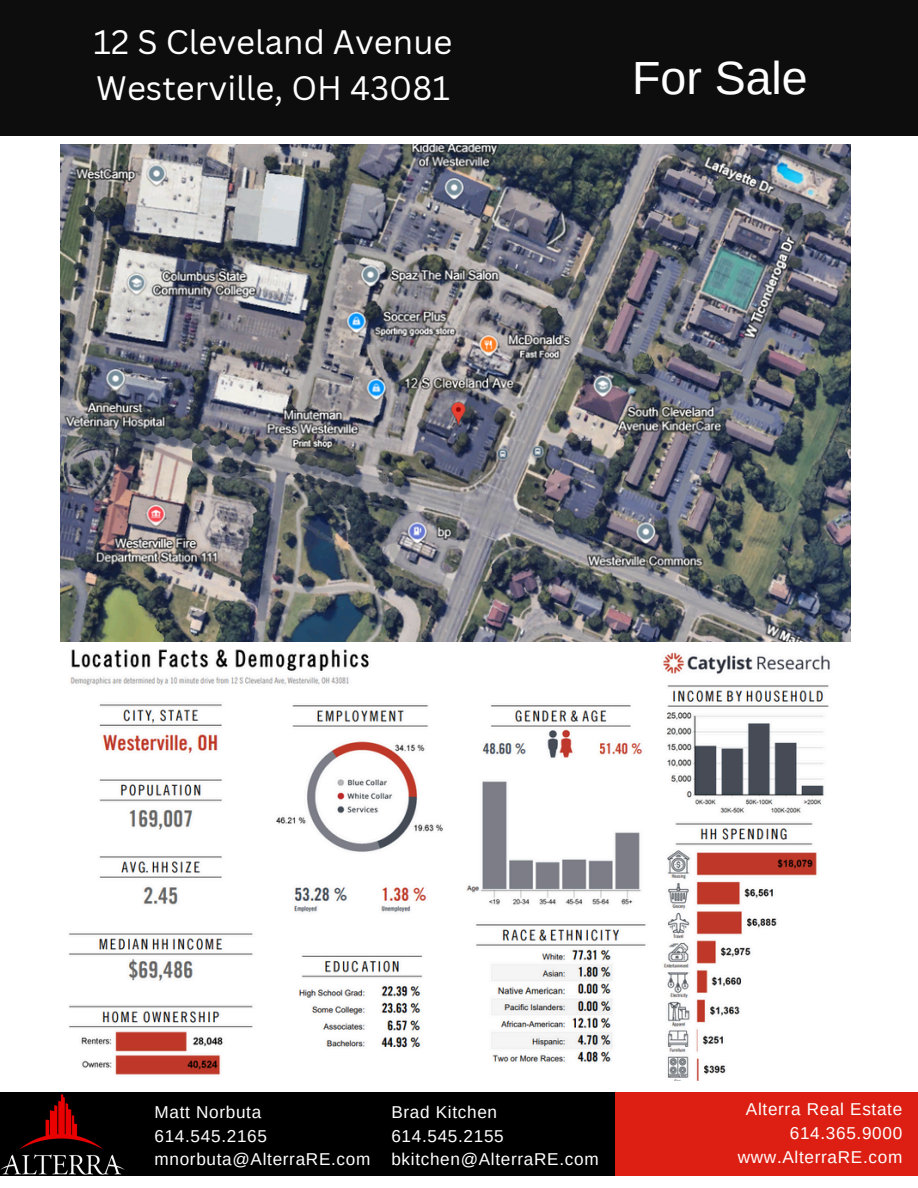
<style>
.page{position:relative;width:918px;height:1188px;background:#fff}
.page>*{position:absolute;margin:0;border:0;box-sizing:border-box;transform-origin:0 0}
.t1{font:46.5px "Arimo";color:#fff}
.t2{font:33px/46.2px "Canva Sans";color:#fff}
.t3{font:17.1px "Arimo";letter-spacing:.04em;color:#fff}
</style>
<div class="page">
<div style="left:0;top:1092px;width:617px;height:84px;background:#000"></div>
<div style="left:615px;top:1092px;width:303px;height:84px;background:#dd1f13"></div>
<img style="left:0;top:1094px;width:125px;height:80px">
<div style="left:0;top:0;width:918px;height:136px;background:#0d0d0d"></div>
<img style="left:68px;top:649px;width:762px;height:431px">
<img style="left:60px;top:144px;width:790px;height:498px">
<p class="t2" style="left:94px;top:18px;width:360px">12 S Cleveland Avenue<br>Westerville, OH 43081</p>
<p class="t1" style="left:632px;top:51px;width:177px">For Sale</p>
<p class="t3" style="left:155px;top:1103px;width:108px">Matt Norbuta</p>
<p class="t3" style="left:155px;top:1126px;width:114px">614.545.2165</p>
<p class="t3" style="left:155px;top:1150px;width:217px">mnorbuta@AlterraRE.com</p>
<p class="t3" style="left:391px;top:1103px;width:107px">Brad Kitchen</p>
<p class="t3" style="left:391px;top:1126px;width:114px">614.545.2155</p>
<p class="t3" style="left:391px;top:1150px;width:209px">bkitchen@AlterraRE.com</p>
<h2 class="t3" style="left:746px;top:1100px;width:158px">Alterra Real Estate</h2>
<h1 class="t3" style="left:790px;top:1124px;width:114px">614.365.9000</h1>
<p class="t3" style="left:738px;top:1147px;width:166px">www.AlterraRE.com</p>
</div>
